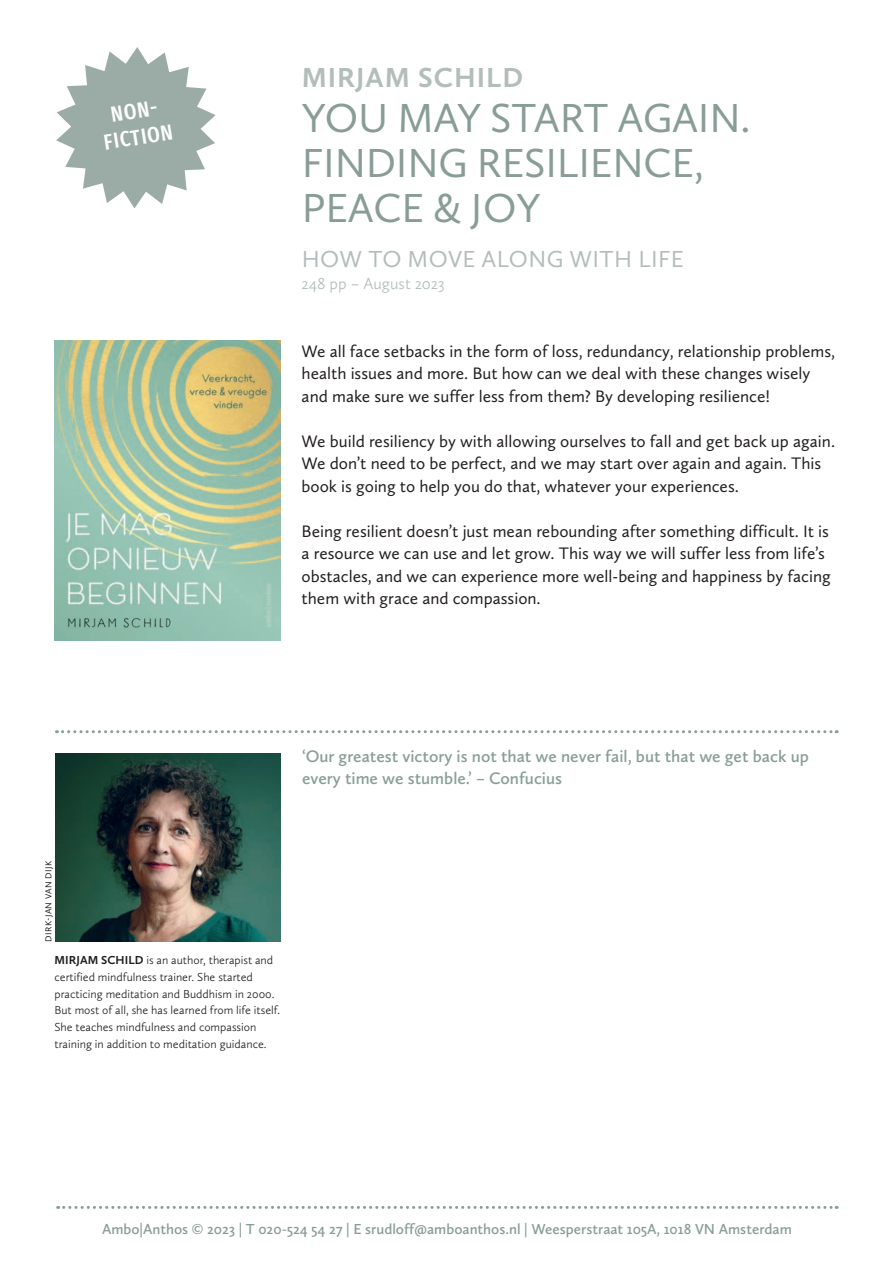
<style>
.page{position:relative;width:893px;height:1263px;background:#fff}
.page>*{position:absolute;margin:0;border:0;box-sizing:border-box;transform-origin:0 0}
.t1{font:42px/45px "Calluna Sans";letter-spacing:-.005em;color:#899d97}
.t2{font:700 28.5px "Calluna Sans";letter-spacing:.035em;color:#b3bdba}
.t3{font:24px "Calluna Sans";letter-spacing:.015em;color:#b3bdba}
.t4{font:500 21.9px/26.2px "Fira Sans Compressed";color:#fff;text-align:center}
.t5{font:17.25px/22.5px "Calluna Sans";letter-spacing:-.025em;color:#231f20}
.t6{font:600 17.25px/22.5px "Calluna Sans";color:#899d97}
.t7{font:300 16.5px "Calluna Sans";color:#b3bdba}
.t8{font:600 15px "Calluna Sans";color:#899d97}
.t9{font:300 12px/16.8px "Calluna Sans";color:#231f20}
.t10{font:9px "Calluna Sans";letter-spacing:.035em;color:#231f20}
.s1{font-weight:700}
</style>
<div class="page">
<img style="left:55px;top:341px;width:225px;height:300px">
<svg style="left:58px;top:1206px;width:779px;height:3px"></svg>
<svg style="left:56px;top:47px;width:160px;height:161px"></svg>
<svg style="left:56px;top:730px;width:781px;height:3px"></svg>
<img style="left:55px;top:753px;width:225px;height:189px">
<p class="t4" style="left:98px;top:102px;width:71px;rotate:-9deg">NON-<br>FICTION</p>
<h2 class="t2" style="left:302px;top:59px;width:223px">MIRJAM SCHILD</h2>
<h1 class="t1" style="left:302px;top:94px;width:450px">YOU MAY START AGAIN.<br>FINDING RESILIENCE,<br>PEACE &amp; JOY</h1>
<h3 class="t3" style="left:302px;top:244px;width:384px">HOW TO MOVE ALONG WITH LIFE</h3>
<p class="t7" style="left:302px;top:274px;width:145px">248 pp – August 2023</p>
<p class="t5" style="left:302px;top:339px;width:535px">We all face setbacks in the form of loss, redundancy, relationship problems, health issues and more. But how can we deal with these changes wisely and make sure we suffer less from them? By developing resilience!</p>
<p class="t5" style="left:302px;top:429px;width:535px">We build resiliency by with allowing ourselves to fall and get back up again.<br>We don’t need to be perfect, and we may start over again and again. This book is going to help you do that, whatever your experiences.</p>
<p class="t5" style="left:302px;top:519px;width:531px">Being resilient doesn’t just mean rebounding after something difficult. It is a resource we can use and let grow. This way we will suffer less from life’s obstacles, and we can experience more well-being and happiness by facing them with grace and compassion.</p>
<p class="t6" style="left:302px;top:744px;width:508px">‘Our greatest victory is not that we never fail, but that we get back up every time we stumble.’ – Confucius</p>
<p class="t10" style="left:43px;top:941px;width:82px;rotate:-90deg">DIRK-JAN VAN DIJK</p>
<p class="t9" style="left:55px;top:951px;width:227px"><span class="s1">MIRJAM SCHILD</span> is an author, therapist and certified mindfulness trainer. She started practicing meditation and Buddhism in 2000.<br>But most of all, she has learned from life itself.<br>She teaches mindfulness and compassion training in addition to meditation guidance.</p>
<p class="t8" style="left:102px;top:1220px;width:691px">Ambo|Anthos © 2023 | T 020-524 54 27 | E srudloff@amboanthos.nl | Weesperstraat 105A, 1018 VN Amsterdam</p>
</div>
